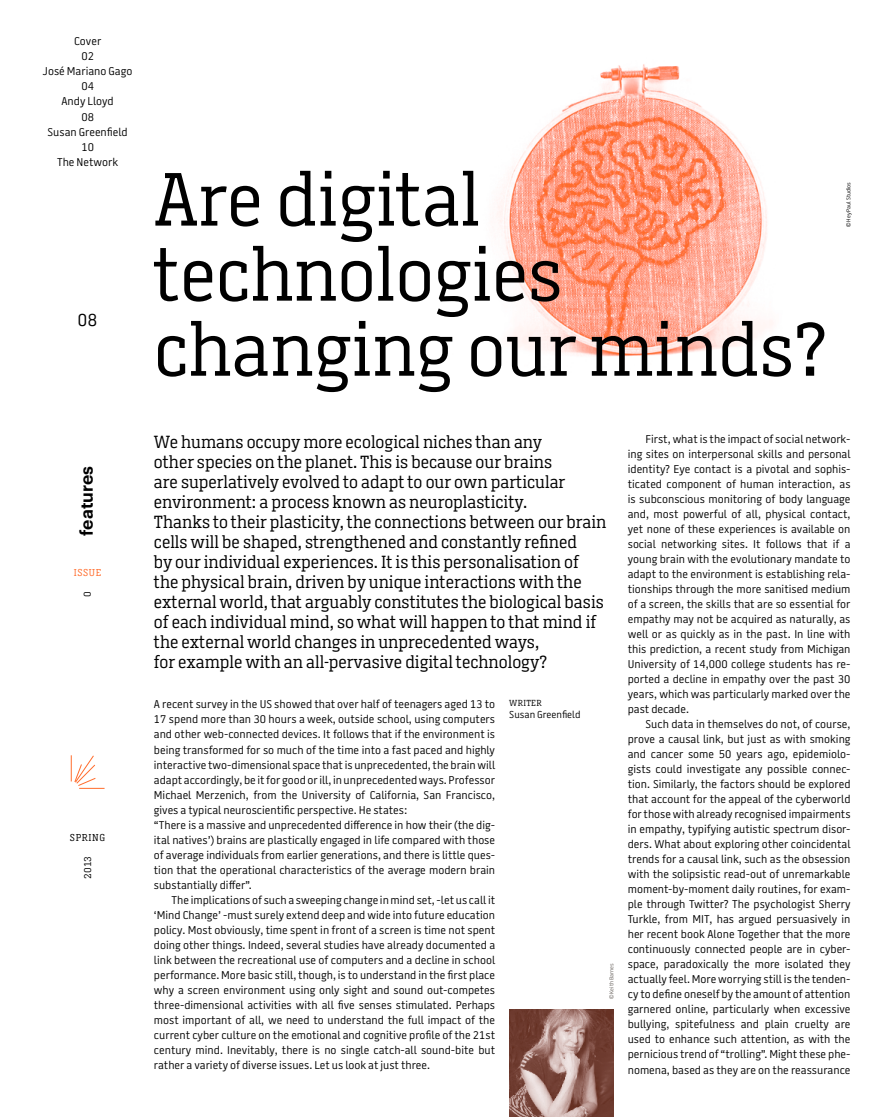
<style>
.page{position:relative;width:886px;height:1117px;background:#fff}
.page>*{position:absolute;margin:0;border:0;box-sizing:border-box;transform-origin:0 0}
.t1{font:75px/75px "Battersea SLAB";color:#000}
.t2{font:17.5px/20px "Battersea SLAB";color:#000}
.t3{font:600 17.5px "Graphik";color:#000}
.t4{font:11.25px/15px "Battersea";color:#000}
.t5{font:10px "Battersea";color:#000}
.t6{font:10px "Battersea SLAB";letter-spacing:.06em;color:#000}
.t7{font:10px "Battersea SLAB";letter-spacing:.06em;color:#ff6c2c}
.t8{font:8.75px "Battersea SLAB";letter-spacing:.03em;color:#000}
.t9{font:5.62px "Battersea";color:#000}
.t10{font:5.62px "Battersea";color:#635d58}
</style>
<div class="page">
<svg style="left:71px;top:755px;width:34px;height:33px"></svg>
<img style="left:497px;top:64px;width:275px;height:293px">
<img style="left:509px;top:1009px;width:104px;height:107px">
<p class="t4" style="left:43px;top:34px;width:91px;text-align:center">Cover<br>02<br>José Mariano Gago<br>04<br>Andy Lloyd<br>08<br>Susan Greenfield<br>10<br>The N etwork</p>
<h2 class="t2" style="left:78px;top:310px;width:21px">08</h2>
<h2 class="t3" style="left:73px;top:535px;width:71px;rotate:-90deg">features</h2>
<p class="t7" style="left:74px;top:565px;width:29px">issue</p>
<p class="t6" style="left:81px;top:596px;width:7px;rotate:-90deg">0</p>
<p class="t6" style="left:70px;top:830px;width:37px">spring</p>
<p class="t6" style="left:81px;top:878px;width:24px;rotate:-90deg">2013</p>
<h1 class="t1" style="left:154px;top:163px;width:674px">Are digital technologies changing our minds?</h1>
<p class="t9" style="left:845px;top:227px;width:47px;rotate:-90deg">© Hey Paul Studios</p>
<p class="t2" style="left:154px;top:432px;width:454px">We humans occupy more ecological niches than any<br>other species on the planet. This is because our brains<br>are superlatively evolved to adapt to our own particular environment: a process known as neuroplasticity.<br>Thanks to their plasticity, the connections between our brain cells will be shaped, strengthened and constantly refined<br>by our individual experiences. It is this personalisation of the physical brain, driven by unique interactions with the external world, that arguably constitutes the biological basis of each individual mind, so what will happen to that mind if the external world changes in unprecedented ways,<br>for example with an all-pervasive digital technology?</p>
<p class="t4" style="left:154px;top:697px;width:343px">A recent survey in the US showed that over half of teenagers aged 13 to 17 spend more than 30 hours a week, outside school, using computers and other web-connected devices. It follows that if the environment is being transformed for so much of the time into a fast paced and highly interactive two-dimensional space that is unprecedented, the brain will adapt accordingly, be it for good or ill, in unprecedented ways. Professor Michael Merzenich, from the U niversity of California, San Francisco, gives a typical neuroscientific perspective. H e states:<br>“There is a massive and unprecedented difference in how their (the dig&shy;ital natives’) brains are plastically engaged in life compared with those of average individuals from earlier generations, and there is little ques&shy;tion that the operational characteristics of the average modern brain substantially differ”.<br>The implications of such a sweeping change in mind set, -let us call it ‘Mind Change’ -must surely extend deep and wide into future education policy. Most obviously, time spent in front of a screen is time not spent doing other things. I ndeed, several studies have already documented a link between the recreational use of computers and a decline in school performance. More basic still, though, is to understand in the first place why a screen environment using only sight and sound out-competes three-dimensional activities with all five senses stimulated. Perhaps most important of all, we need to understand the full impact of the current cyber culture on the emotional and cognitive profile of the 21st century mind. I nevitably, there is no single catch-all sound-bite but rather a variety of diverse issues. Let us look at just three.</p>
<p class="t8" style="left:509px;top:696px;width:34px">Writer</p>
<p class="t5" style="left:509px;top:708px;width:73px">Susan Greenfield</p>
<p class="t10" style="left:608px;top:998px;width:37px;rotate:-90deg">© Keith Barnes</p>
<p class="t4" style="left:628px;top:432px;width:224px">First, what is the impact of social network&shy;ing sites on interpersonal skills and personal identity? Eye contact is a pivotal and sophis&shy;ticated component of human interaction, as is subconscious monitoring of body language and, most powerful of all, physical contact, yet none of these experiences is available on social networking sites. It follows that if a young brain with the evolutionary mandate to adapt to the environment is establishing rela&shy;tionships through the more sanitised medium of a screen, the skills that are so essential for empathy may not be acquired as naturally, as well or as quickly as in the past. I n line with this prediction, a recent study from Michigan U niversity of 14,000 college students has re&shy;ported a decline in empathy over the past 30 years, which was particularly marked over the past decade.<br>Such data in themselves do not, of course, prove a causal link, but just as with smoking and cancer some 50 years ago, epidemiolo&shy;gists could investigate any possible connec&shy;tion. Similarly, the factors should be explored that account for the appeal of the cyberworld for those with already recognised impairments in empathy, typifying autistic spectrum disor&shy;ders. What about exploring other coincidental trends for a causal link, such as the obsession with the solipsistic read-out of unremarkable moment-by-moment daily routines, for exam&shy;ple through Twitter? The psychologist Sherry Turkle, from MIT, has argued persuasively in her recent book Alone Together that the more continuously connected people are in cyber&shy;space, paradoxically the more isolated they actually feel. More worrying still is the tenden&shy;cy to define oneself by the amount of attention garnered online, particularly when excessive bullying, spitefulness and plain cruelty are used to enhance such attention, as with the pernicious trend of “trolling”. Might these phe&shy;nomena, based as they are on the reassurance</p>
</div>
